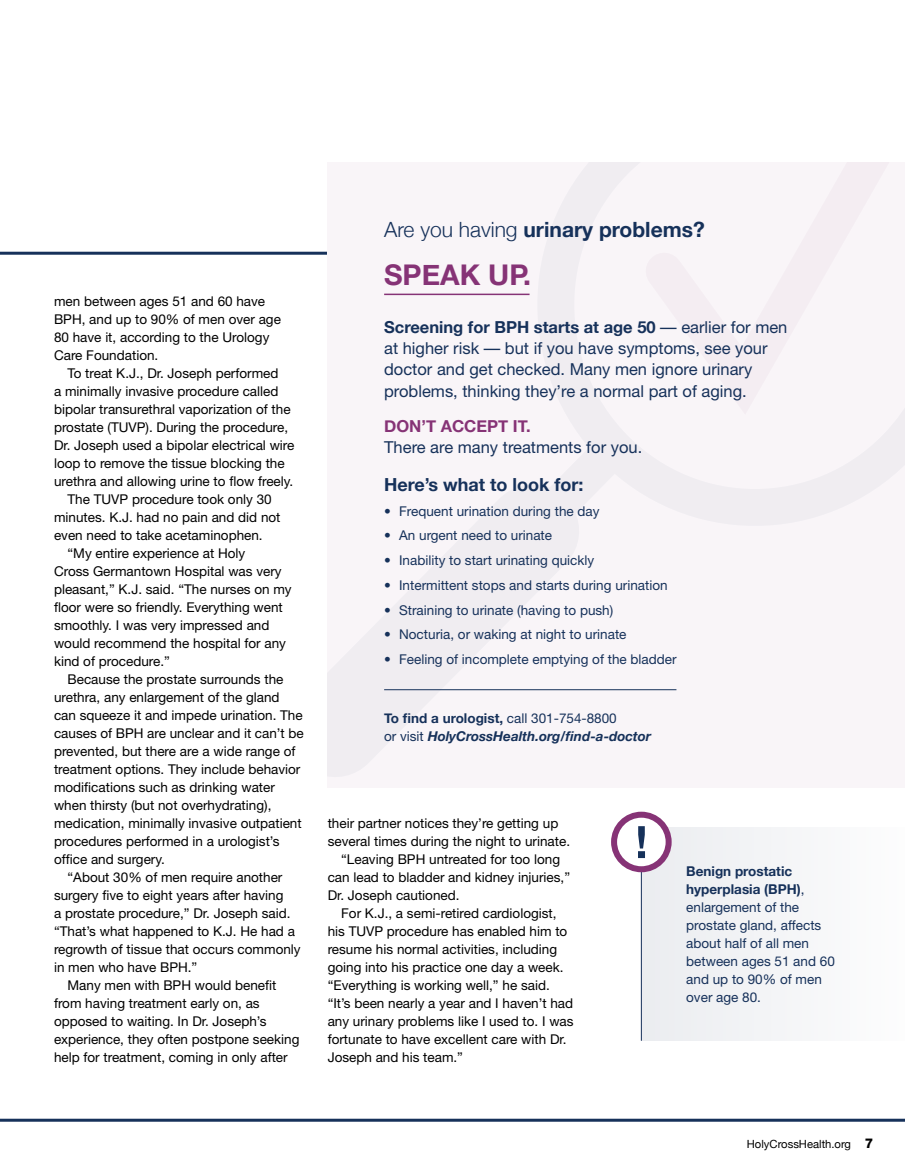
<style>
.page{position:relative;width:905px;height:1175px;background:#fff}
.page>*{position:absolute;margin:0;border:0;box-sizing:border-box;transform-origin:0 0}
.t1{font:700 28.5px "Helvetica Neue";color:#863376}
.t2{font:700 21px "Helvetica Neue";color:#16315a}
.t3{font:700 18px "Helvetica Neue";color:#16315a}
.t4{font:16.5px/21px "Helvetica Neue";color:#16315a}
.t5{font:700 16.5px "Helvetica Neue";color:#863376}
.t6{font:13.5px/18px "Helvetica Neue";color:#000}
.t7{font:13.5px/18px "Helvetica Neue";color:#16315a}
.t8{font:italic 700 13.5px/18px "Helvetica Neue";color:#16315a}
.t9{font:11.25px "Helvetica Neue";color:#000}
.s1{font-weight:300}
.s2{font-weight:700}
.s3{font-style:normal}
.s4{font-weight:400;font-style:normal}
.s5{font-weight:800;font-size:13.5px}
</style>
<div class="page">
<hr style="left:0;top:252px;width:333px;height:3px;background:#16315a">
<div style="left:327px;top:162px;width:577px;height:626px;background:#f9f5f8"></div>
<hr style="left:384px;top:293px;width:145px;height:2px;background:#863376">
<hr style="left:384px;top:689px;width:292px;height:1px;background:#16315a">
<hr style="left:0;top:1118px;width:904px;height:3px;background:#16315a">
<div style="left:641px;top:826px;width:263px;height:214px;background:#f4f5f7"></div>
<hr style="left:641px;top:852px;width:1px;height:188px;background:#16315a">
<svg style="left:614px;top:814px;width:54px;height:55px"></svg>
<div style="left:611px;top:811px;width:60px;height:61px;border:6px solid #863376;border-radius:50%"></div>
<svg style="left:638px;top:826px;width:7px;height:32px"></svg>
<p class="t6" style="left:54px;top:292px;width:228px">men between ages 51 and 60 have<br>BPH, and up to 90% of men over age<br>80 have it, according to the Urology<br>Care Foundation.</p>
<p class="t6" style="left:68px;top:364px;width:212px">To treat K.J., Dr. Joseph performed</p>
<p class="t6" style="left:54px;top:382px;width:226px">a minimally invasive procedure called</p>
<p class="t6" style="left:54px;top:400px;width:238px">bipolar transurethral vaporization of the</p>
<p class="t6" style="left:54px;top:418px;width:236px">prostate (TUVP). During the procedure,</p>
<p class="t6" style="left:54px;top:436px;width:242px">Dr. Joseph used a bipolar electrical wire</p>
<p class="t6" style="left:54px;top:454px;width:232px">loop to remove the tissue blocking the</p>
<p class="t6" style="left:54px;top:472px;width:241px">urethra and allowing urine to flow freely.</p>
<p class="t6" style="left:68px;top:490px;width:206px">The TUVP procedure took only 30</p>
<p class="t6" style="left:54px;top:508px;width:228px">minutes. K.J. had no pain and did not</p>
<p class="t6" style="left:54px;top:526px;width:210px">even need to take acetaminophen.</p>
<p class="t6" style="left:68px;top:544px;width:179px">“My entire experience at Holy</p>
<p class="t6" style="left:54px;top:562px;width:229px">Cross Germantown Hospital was very</p>
<p class="t6" style="left:54px;top:580px;width:239px">pleasant,” K.J. said. “The nurses on my</p>
<p class="t6" style="left:54px;top:598px;width:230px">floor were so friendly. Everything went</p>
<p class="t6" style="left:54px;top:616px;width:217px">smoothly. I was very impressed and</p>
<p class="t6" style="left:54px;top:634px;width:233px">would recommend the hospital for any</p>
<p class="t6" style="left:54px;top:652px;width:117px">kind of procedure.”</p>
<p class="t6" style="left:68px;top:670px;width:217px">Because the prostate surrounds the</p>
<p class="t6" style="left:54px;top:688px;width:227px">urethra, any enlargement of the gland</p>
<p class="t6" style="left:54px;top:706px;width:250px">can squeeze it and impede urination. The</p>
<p class="t6" style="left:54px;top:724px;width:251px">causes of BPH are unclear and it can’t be</p>
<p class="t6" style="left:54px;top:742px;width:243px">prevented, but there are a wide range of</p>
<p class="t6" style="left:54px;top:760px;width:248px">treatment options. They include behavior</p>
<p class="t6" style="left:54px;top:778px;width:222px">modifications such as drinking water</p>
<p class="t6" style="left:54px;top:796px;width:219px">when thirsty (but not overhydrating),</p>
<p class="t6" style="left:54px;top:814px;width:249px">medication, minimally invasive outpatient</p>
<p class="t6" style="left:54px;top:832px;width:227px">procedures performed in a urologist’s</p>
<p class="t6" style="left:54px;top:850px;width:112px">office and surgery.</p>
<p class="t6" style="left:68px;top:868px;width:216px">“About 30% of men require another</p>
<p class="t6" style="left:54px;top:886px;width:231px">surgery five to eight years after having</p>
<p class="t6" style="left:54px;top:904px;width:238px">a prostate procedure,” Dr. Joseph said.</p>
<p class="t6" style="left:54px;top:922px;width:242px">“That’s what happened to K.J. He had a</p>
<p class="t6" style="left:54px;top:940px;width:248px">regrowth of tissue that occurs commonly</p>
<p class="t6" style="left:54px;top:958px;width:145px">in men who have BPH.”</p>
<p class="t6" style="left:68px;top:976px;width:210px">Many men with BPH would benefit</p>
<p class="t6" style="left:54px;top:994px;width:207px">from having treatment early on, as</p>
<p class="t6" style="left:54px;top:1012px;width:214px">opposed to waiting. In Dr. Joseph’s</p>
<p class="t6" style="left:54px;top:1030px;width:247px">experience, they often postpone seeking</p>
<p class="t6" style="left:54px;top:1048px;width:235px">help for treatment, coming in only after</p>
<h2 class="t2" style="left:384px;top:213px;width:322px"><span class="s1">Are you having</span> urinary problems?</h2>
<h1 class="t1" style="left:384px;top:252px;width:148px">SPEAK UP.</h1>
<p class="t4" style="left:384px;top:316px;width:405px"><span class="s2">Screening for BPH starts at age 50</span> — earlier for men at higher risk — but if you have symptoms, see your doctor and get checked. Many men ignore urinary</p>
<p class="t4" style="left:384px;top:380px;width:364px">problems, thinking they’re a normal part of aging.</p>
<p class="t5" style="left:384px;top:413px;width:148px">DON’T ACCEPT IT.</p>
<p class="t4" style="left:384px;top:436px;width:259px">There are many treatments for you.</p>
<h3 class="t3" style="left:384px;top:470px;width:201px">Here’s what to look for:</h3>
<p class="t7" style="left:384px;top:501px;width:217px">• Frequent urination during the day</p>
<p class="t7" style="left:384px;top:526px;width:169px">• An urgent need to urinate</p>
<p class="t7" style="left:384px;top:551px;width:212px">• Inability to start urinating quickly</p>
<p class="t7" style="left:384px;top:576px;width:285px">• Intermittent stops and starts during urination</p>
<p class="t7" style="left:384px;top:600px;width:231px">• Straining to urinate (having to push)</p>
<p class="t7" style="left:384px;top:625px;width:244px">• Nocturia, or waking at night to urinate</p>
<p class="t7" style="left:384px;top:650px;width:294px">• Feeling of incomplete emptying of the bladder</p>
<p class="t8" style="left:384px;top:709px;width:268px"><span class="s3">To find a urologist,</span> <span class="s4">call 301-754-8800<br>or visit</span> HolyCrossHealth.org/find-a-doctor</p>
<p class="t6" style="left:327px;top:814px;width:232px">their partner notices they’re getting up</p>
<p class="t6" style="left:327px;top:832px;width:244px">several times during the night to urinate.</p>
<p class="t6" style="left:341px;top:850px;width:220px">“Leaving BPH untreated for too long</p>
<p class="t6" style="left:327px;top:868px;width:244px">can lead to bladder and kidney injuries,”</p>
<p class="t6" style="left:327px;top:886px;width:133px">Dr. Joseph cautioned.</p>
<p class="t6" style="left:341px;top:904px;width:217px">For K.J., a semi-retired cardiologist,</p>
<p class="t6" style="left:327px;top:922px;width:241px">his TUVP procedure has enabled him to</p>
<p class="t6" style="left:327px;top:940px;width:231px">resume his normal activities, including</p>
<p class="t6" style="left:327px;top:958px;width:237px">going into his practice one day a week.</p>
<p class="t6" style="left:327px;top:976px;width:223px">“Everything is working well,” he said.</p>
<p class="t6" style="left:327px;top:994px;width:247px">“It’s been nearly a year and I haven’t had</p>
<p class="t6" style="left:327px;top:1012px;width:247px">any urinary problems like I used to. I was</p>
<p class="t6" style="left:327px;top:1030px;width:240px">fortunate to have excellent care with Dr.</p>
<p class="t6" style="left:327px;top:1048px;width:137px">Joseph and his team.”</p>
<p class="t7" style="left:686px;top:861px;width:150px"><span class="s2">Benign prostatic hyperplasia (BPH)</span>, enlargement of the prostate gland, affects about half of all men between ages 51 and 60 and up to 90% of men over age 80.</p>
<p class="t9" style="left:746px;top:1136px;width:128px">HolyCrossHealth.org <span class="s5">7</span></p>
</div>
